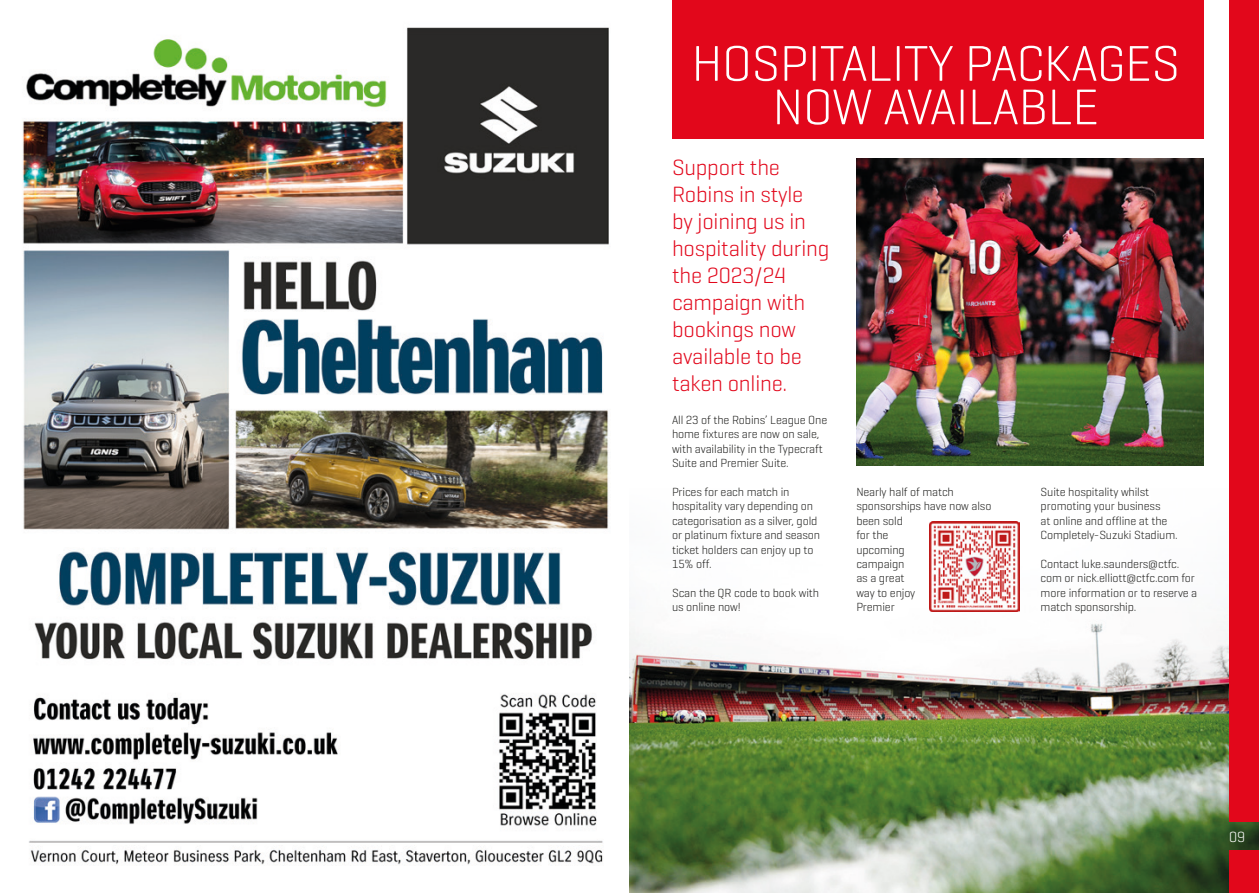
<style>
.page{position:relative;width:1259px;height:893px;background:#fff}
.page>*{position:absolute;margin:0;border:0;box-sizing:border-box;transform-origin:0 0}
.t1{font:300 51px/43.5px "Geogrotesque";letter-spacing:-.01em;color:#fff;text-align:center}
.t2{font:300 22.5px/27px "Geogrotesque";letter-spacing:-.01em;color:#e2071b}
.t3{font:300 15px "Geogrotesque";color:#fff}
.t4{font:300 12px/14.4px "Geogrotesque";letter-spacing:-.01em;color:#1d1d1b}
</style>
<div class="page">
<img style="left:22px;top:27px;width:587px;height:839px">
<img style="left:629px;top:521px;width:630px;height:372px">
<img style="left:856px;top:158px;width:347px;height:308px">
<img style="left:929px;top:522px;width:90px;height:89px">
<div style="left:672px;top:0;width:531px;height:138px;background:#e2071b"></div>
<div style="left:1229px;top:0;width:30px;height:822px;background:#e2071b"></div>
<div style="left:1229px;top:850px;width:30px;height:43px;background:#e2071b"></div>
<p class="t1" style="left:691px;top:40px;width:490px">HOSPITALITY PACKAGES<br>NOW AVAILABLE</p>
<p class="t2" style="left:672px;top:153px;width:159px">Support the<br>Robins in style by joining us in hospitality during the 2023/24 campaign with bookings now available to be taken online.</p>
<p class="t4" style="left:672px;top:412px;width:157px">All 23 of the Robins’ League One home fixtures are now on sale, with availability in the Typecraft<br>Suite and Premier Suite.</p>
<p class="t4" style="left:672px;top:484px;width:150px">Prices for each match in hospitality vary depending on categorisation as a silver, gold or platinum fixture and season ticket holders can enjoy up to<br>15% off.</p>
<p class="t4" style="left:672px;top:585px;width:149px">Scan the QR code to book with us online now!</p>
<p class="t4" style="left:856px;top:484px;width:137px">Nearly half of match sponsorships have now also been sold<br>for the<br>upcoming<br>campaign<br>as a great<br>way to enjoy<br>Premier</p>
<p class="t4" style="left:1040px;top:484px;width:138px">Suite hospitality whilst promoting your business<br>at online and offline at the<br>Completely-Suzuki Stadium.</p>
<p class="t4" style="left:1040px;top:556px;width:158px">Contact luke.saunders@ctfc. com or nick.elliott@ctfc.com for more information or to reserve a match sponsorship.</p>
<p class="t3" style="left:1229px;top:827px;width:18px">09</p>
</div>
